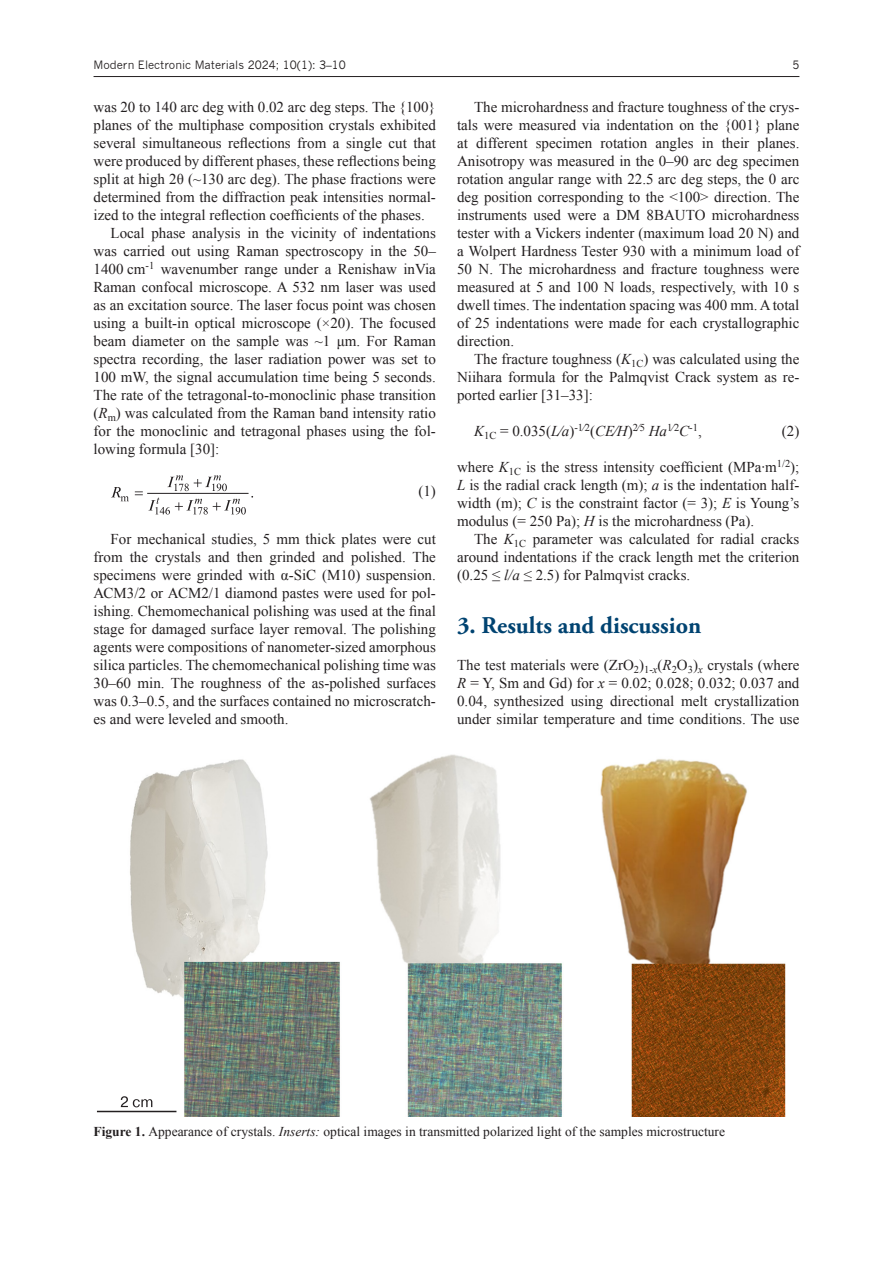
<style>
.page{position:relative;width:893px;height:1263px;background:#fff}
.page>*{position:absolute;margin:0;border:0;box-sizing:border-box;transform-origin:0 0}
.ZAG_1{font:700 24px "Adobe Garamond Pro";color:#004371}
.normal_0{font:15px/18px "Times New Roman";color:#231f20;text-align:justify}
.Equation{font:15px "Times New Roman";color:#231f20}
.FIG{font:13.5px "Times New Roman";color:#231f20}
.t1{font:11.25px "News Gothic";color:#231f20}
.Equation-2{font:10.5px "Times New Roman";color:#231f20}
.s1{font-style:italic}
.s2{font-style:italic;font-size:15px}
.s3{font-size:15px}
.s4{font-weight:700}
</style>
<div class="page">
<hr style="left:94px;top:76px;width:705px;height:1px;background:#231f20">
<svg style="left:111px;top:487px;width:18px;height:14px"></svg>
<svg style="left:135px;top:475px;width:118px;height:39px"></svg>
<img style="left:96px;top:754px;width:690px;height:363px">
<hr style="left:97px;top:1111px;width:79px;height:1px;background:#231f20">
<svg style="left:121px;top:1096px;width:31px;height:11px"></svg>
<p class="t1" style="left:94px;top:58px;width:254px">Modern Electronic Materials 2024; 10(1): 3–10</p>
<p class="t1" style="left:792px;top:58px;width:9px">5</p>
<p class="normal_0" style="left:94px;top:97px;width:344px">was 20 to 140 arc deg with 0.02 arc deg steps. The {100} planes of the multiphase composition crystals exhibited several simultaneous reflections from a single cut that were produced by different phases, these reflections being split at high 2θ (~130 arc deg). The phase fractions were determined from the diffraction peak intensities normal&shy;ized to the integral reflection coefficients of the phases.</p>
<p class="normal_0" style="left:94px;top:223px;width:344px;text-indent:17px">Local phase analysis in the vicinity of indentations was carried out using Raman spectroscopy in the 50– 1400 cm<sup>-1</sup> wavenumber range under a Renishaw inVia Raman confocal microscope. A 532 nm laser was used as an excitation source. The laser focus point was chosen using a built-in optical microscope (×20). The focused beam diameter on the sample was ~1 μm. For Raman spectra recording, the laser radiation power was set to 100 mW, the signal accumulation time being 5 seconds.<br>The rate of the tetragonal-to-monoclinic phase transition (<span class="s1">R</span><sub>m</sub>) was calculated from the Raman band intensity ratio for the monoclinic and tetragonal phases using the fol&shy;lowing formula [30]:</p>
<p class="Equation" style="left:418px;top:480px;width:19px">(1)</p>
<p class="normal_0" style="left:94px;top:529px;width:344px;text-indent:17px">For mechanical studies, 5 mm thick plates were cut from the crystals and then grinded and polished. The specimens were grinded with α-SiC (М10) suspension.<br>АСМ3/2 or АСМ2/1 diamond pastes were used for pol&shy;ishing. Chemomechanical polishing was used at the final stage for damaged surface layer removal. The polishing agents were compositions of nanometer-sized amorphous silica particles. The chemomechanical polishing time was 30–60 min. The roughness of the as-polished surfaces was 0.3–0.5, and the surfaces contained no microscratch&shy;es and were leveled and smooth.</p>
<p class="normal_0" style="left:457px;top:97px;width:344px;text-indent:17px">The microhardness and fracture toughness of the crys&shy;tals were measured via indentation on the {001} plane at different specimen rotation angles in their planes.<br>Anisotropy was measured in the 0–90 arc deg specimen rotation angular range with 22.5 arc deg steps, the 0 arc deg position corresponding to the &lt;100&gt; direction. The instruments used were a DM 8ВAUTO microhardness tester with a Vickers indenter (maximum load 20 N) and a Wolpert Hardness Tester 930 with a minimum load of 50 N. The microhardness and fracture toughness were measured at 5 and 100 N loads, respectively, with 10 s dwell times. The indentation spacing was 400 mm. A total of 25 indentations were made for each crystallographic direction.</p>
<p class="normal_0" style="left:457px;top:349px;width:344px;text-indent:17px">The fracture toughness (<span class="s1">K</span><sub>1C</sub>) was calculated using the Niihara formula for the Palmqvist Crack system as re&shy;ported earlier [31–33]:</p>
<p class="Equation-2" style="left:474px;top:420px;width:229px"><span class="s2">K</span>1C <span class="s3">= 0.035(</span><span class="s2">L</span><span class="s3">⁄</span><span class="s2">a</span><span class="s3">)</span>-1⁄2<span class="s3">(</span><span class="s2">CE</span><span class="s3">⁄</span><span class="s2">H</span><span class="s3">)</span>2⁄5 <span class="s2">Ha</span>1⁄2<span class="s2">C</span>-1<span class="s3">,</span></p>
<p class="Equation" style="left:782px;top:420px;width:19px">(2)</p>
<p class="normal_0" style="left:457px;top:457px;width:344px">where <span class="s1">K</span><sub>1C</sub> is the stress intensity coefficient (MPa∙m<sup>1/2</sup>); <span class="s1">L</span> is the radial crack length (m); <span class="s1">a</span> is the indentation half&shy;width (m); <span class="s1">C</span> is the constraint factor (= 3); <span class="s1">E</span> is Young’s modulus (= 250 Pa); <span class="s1">H</span> is the microhardness (Pa).</p>
<p class="normal_0" style="left:457px;top:529px;width:344px;text-indent:17px">The <span class="s1">K</span><sub>1C</sub> parameter was calculated for radial cracks around indentations if the crack length met the criterion (0.25 ≤ <span class="s1">l/a</span> ≤ 2.5) for Palmqvist cracks.</p>
<p class="ZAG_1" style="left:457px;top:612px;width:246px">3. Results and discussion</p>
<p class="normal_0" style="left:457px;top:655px;width:344px">The test materials were (ZrO<sub>2</sub>)<sub>1-</sub><sub>x</sub>(<span class="s1">R</span><sub>2</sub>O<sub>3</sub>)<sub>x</sub> crystals (where <span class="s1">R</span> = Y, Sm and Gd) for <span class="s1">x</span> = 0.02; 0.028; 0.032; 0.037 and 0.04, synthesized using directional melt crystallization under similar temperature and time conditions. The use</p>
<p class="FIG" style="left:94px;top:1123px;width:633px"><span class="s4">Figure 1.</span> Appearance of crystals. <span class="s1">Inserts:</span> optical images in transmitted polarized light of the samples microstructure</p>
</div>
